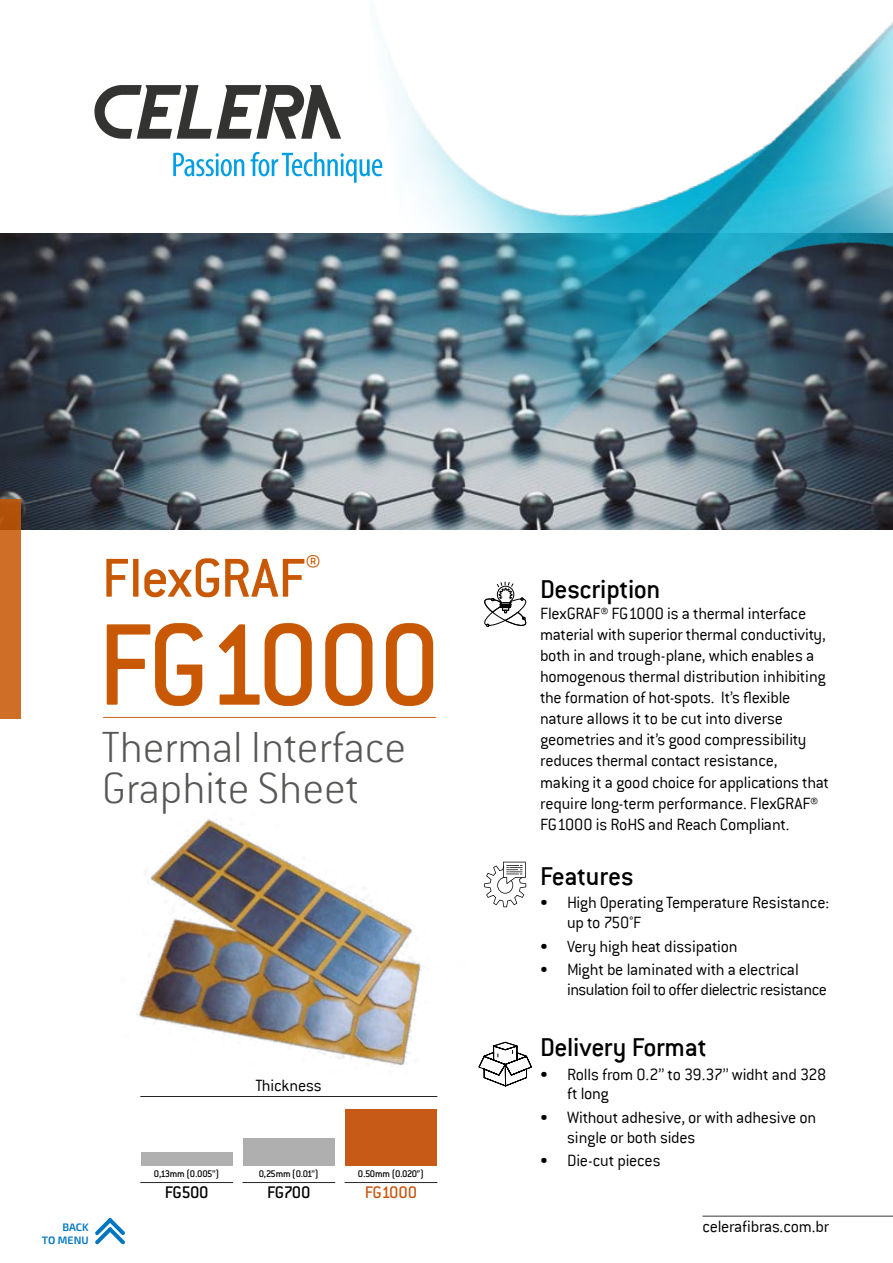
<style>
.page{position:relative;width:893px;height:1263px;background:#fff}
.page>*{position:absolute;margin:0;border:0;box-sizing:border-box;transform-origin:0 0}
.t1{font:127.5px "Conduit ITC Medium";letter-spacing:-.025em;color:#c85804;scale:.95 1}
.t2{font:60px "Conduit ITC Medium";color:#c85804}
.t3{font:300 48px/40.5px "Conduit ITC Extra";color:#575756}
.t4{font:500 28.5px "Conduit ITC";letter-spacing:-.015em;color:#000}
.t5{font:18.45px "Conduit ITC Medium";letter-spacing:-.025em;color:#c85a16}
.t6{font:18.45px "Conduit ITC Medium";letter-spacing:-.035em;color:#000}
.t7{font:18.45px "Conduit ITC Medium";letter-spacing:-.035em;color:#010202}
.t8{font:300 18px/21px "Conduit ITC";letter-spacing:-.015em;color:#000}
.t9{font:600 10.8px/12.9px "Exo 2";color:#0076c0;text-align:right}
.t10{font:10.5px "Conduit ITC Medium";letter-spacing:-.03em;color:#000}
</style>
<div class="page">
<svg style="left:499px;top:862px;width:27px;height:45px"></svg>
<svg style="left:499px;top:1041px;width:33px;height:46px"></svg>
<hr style="left:702px;top:1215px;width:191px;height:2px;background:#646363">
<hr style="left:103px;top:717px;width:333px;height:1px;background:#c85804">
<img style="left:0;top:233px;width:179px;height:297px">
<img style="left:179px;top:21px;width:714px;height:606px">
<svg style="left:94px;top:85px;width:247px;height:54px"></svg>
<svg style="left:173px;top:153px;width:71px;height:23px"></svg>
<svg style="left:251px;top:152px;width:131px;height:31px"></svg>
<svg style="left:0;top:500px;width:21px;height:219px;background:#ca6a23"></svg>
<hr style="left:140px;top:1182px;width:93px;height:1px;background:#000">
<hr style="left:242px;top:1182px;width:93px;height:1px;background:#000">
<hr style="left:345px;top:1182px;width:92px;height:1px;background:#000">
<img style="left:137px;top:819px;width:362px;height:347px">
<svg style="left:95px;top:1218px;width:30px;height:26px"></svg>
<h2 class="t2" style="left:102px;top:542px;width:221px">FlexGRAF<sup>®</sup></h2>
<h1 class="t1" style="left:98px;top:588px;width:362px">FG1000</h1>
<h3 class="t3" style="left:102px;top:726px;width:306px">Thermal Interface<br>Graphite Sheet</h3>
<p class="t9" style="left:42px;top:1221px;width:48px">BACK<br>TO MENU</p>
<p class="t10" style="left:154px;top:1167px;width:67px">0,13mm (0.005’’)</p>
<p class="t6" style="left:165px;top:1181px;width:45px">FG500</p>
<p class="t8" style="left:255px;top:1075px;width:68px">Thickness</p>
<p class="t10" style="left:259px;top:1167px;width:62px">0,25mm (0.01’’)</p>
<p class="t7" style="left:267px;top:1181px;width:45px">FG700</p>
<p class="t10" style="left:358px;top:1167px;width:68px">0.50mm (0.020”)</p>
<p class="t5" style="left:365px;top:1181px;width:54px">FG1000</p>
<h3 class="t4" style="left:540px;top:573px;width:122px">Description</h3>
<p class="t8" style="left:540px;top:603px;width:290px">FlexGRAF® FG1000 is a thermal interface material with superior thermal conductivity, both in and trough-plane, which enables a homogenous thermal distribution inhibiting the formation of hot-spots. It’s flexible nature allows it to be cut into diverse geometries and it’s good compressibility reduces thermal contact resistance, making it a good choice for applications that require long-term performance. FlexGRAF® FG1000 is RoHS and Reach Compliant.</p>
<h3 class="t4" style="left:540px;top:860px;width:95px">Features</h3>
<p class="t8" style="left:567px;top:893px;width:264px;line-height:19.5px;text-indent:-27px">• High Operating Temperature Resistance: up to 750°F</p>
<p class="t8" style="left:540px;top:935px;width:199px">• Very high heat dissipation</p>
<p class="t8" style="left:567px;top:960px;width:262px;line-height:19.5px;text-indent:-27px">• Might be laminated with a electrical insulation foil to offer dielectric resistance</p>
<h3 class="t4" style="left:540px;top:1031px;width:168px">Delivery Format</h3>
<p class="t8" style="left:567px;top:1064px;width:261px;line-height:19.5px;text-indent:-27px">• Rolls from 0.2’’ to 39.37’’ widht and 328 ft long</p>
<p class="t8" style="left:567px;top:1108px;width:251px;line-height:19.5px;text-indent:-27px">• Without adhesive, or with adhesive on single or both sides</p>
<p class="t8" style="left:540px;top:1150px;width:122px">• Die-cut pieces</p>
<p class="t8" style="left:702px;top:1216px;width:128px">celerafibras.com.br</p>
</div>
